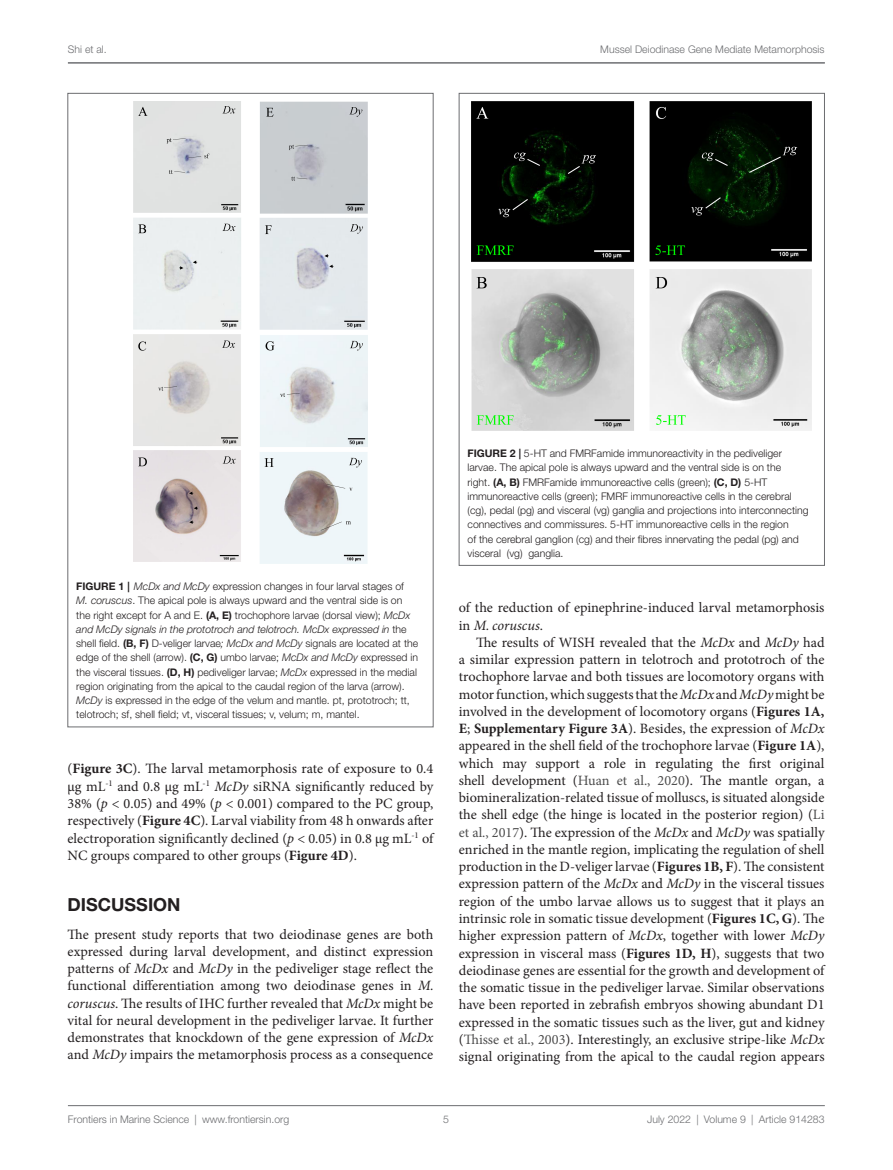
<style>
.page{position:relative;width:893px;height:1170px;background:#fff}
.page>*{position:absolute;margin:0;border:0;box-sizing:border-box;transform-origin:0 0}
.SecHeadA{font:700 18px "Helvetica Neue LT Std";color:#231f20}
.ParaIndent{font:14.25px/17.2px "Minion Pro";color:#231f20;text-align:justify}
.Para{font:14.25px/17.2px "Minion Pro";color:#231f20;text-align:justify}
.FigCaption{font:300 10.5px/14.2px "Helvetica Neue LT Std";color:#231f20}
.t1{font:300 10.5px "Helvetica Neue LT Std";color:#6c6d70}
.s1{font-weight:700}
.s2{font-style:italic}
.s3{color:#4d4d4d}
</style>
<div class="page">
<hr style="left:68px;top:1105px;width:757px;height:1px;background:#6c6d70">
<hr style="left:68px;top:63px;width:757px;height:1px;background:#6c6d70">
<img style="left:134px;top:102px;width:233px;height:461px">
<img style="left:472px;top:102px;width:340px;height:328px">
<p class="t1" style="left:68px;top:43px;width:40px">Shi et al.</p>
<p class="t1" style="left:600px;top:43px;width:226px">Mussel Deiodinase Gene Mediate Metamorphosis</p>
<p class="FigCaption" style="left:76px;top:579px;width:343px"><span class="s1">FIGURE 1 |</span> <span class="s2">McDx and McDy</span> expression changes in four larval stages of <span class="s2">M. coruscus</span>. The apical pole is always upward and the ventral side is on the right except for A and E. <span class="s1">(A, E)</span> trochophore larvae (dorsal view); <span class="s2">McDx and McDy signals in the prototroch and telotroch. McDx expressed in</span> the shell field. <span class="s1">(B, F)</span> D-veliger larvae<span class="s2">; McDx and McDy</span> signals are located at the edge of the shell (arrow). <span class="s1">(C, G)</span> umbo larvae; <span class="s2">McDx and McDy</span> expressed in the visceral tissues. <span class="s1">(D, H)</span> pediveliger larvae; <span class="s2">McDx</span> expressed in the medial region originating from the apical to the caudal region of the larva (arrow).<br><span class="s2">McDy</span> is expressed in the edge of the velum and mantle. pt, prototroch; tt, telotroch; sf, shell field; vt, visceral tissues; v, velum; m, mantel.</p>
<p class="ParaIndent" style="left:68px;top:760px;width:367px">(<span class="s1">Figure 3C</span>). The larval metamorphosis rate of exposure to 0.4 μg mL<sup>-1</sup> and 0.8 μg mL<sup>-1</sup> <span class="s2">McDy</span> siRNA significantly reduced by 38% (<span class="s2">p</span> &lt; 0.05) and 49% (<span class="s2">p</span> &lt; 0.001) compared to the PC group, respectively (<span class="s1">Figure 4C</span>). Larval viability from 48 h onwards after electroporation significantly declined (<span class="s2">p</span> &lt; 0.05) in 0.8 μg mL<sup>-1</sup> of NC groups compared to other groups (<span class="s1">Figure 4D</span>).</p>
<p class="SecHeadA" style="left:68px;top:893px;width:115px">DISCUSSION</p>
<p class="Para" style="left:68px;top:925px;width:368px">The present study reports that two deiodinase genes are both expressed during larval development, and distinct expression patterns of <span class="s2">McDx</span> and <span class="s2">McDy</span> in the pediveliger stage reflect the functional differentiation among two deiodinase genes in <span class="s2">M. coruscus</span>. The results of IHC further revealed that <span class="s2">McDx</span> might be vital for neural development in the pediveliger larvae. It further demonstrates that knockdown of the gene expression of <span class="s2">McDx </span>and <span class="s2">McDy</span> impairs the metamorphosis process as a consequence</p>
<p class="FigCaption" style="left:468px;top:446px;width:342px"><span class="s1">FIGURE 2 |</span> 5-HT and FMRFamide immunoreactivity in the pediveliger larvae. The apical pole is always upward and the ventral side is on the<br>right. <span class="s1">(A, B)</span> FMRFamide immunoreactive cells (green); <span class="s1">(C, D)</span> 5-HT immunoreactive cells (green); FMRF immunoreactive cells in the cerebral (cg), pedal (pg) and visceral (vg) ganglia and projections into interconnecting connectives and commissures. 5-HT immunoreactive cells in the region<br>of the cerebral ganglion (cg) and their fibres innervating the pedal (pg) and visceral (vg) ganglia.</p>
<p class="Para" style="left:459px;top:599px;width:367px">of the reduction of epinephrine-induced larval metamorphosis in <span class="s2">M. coruscus</span>.</p>
<p class="ParaIndent" style="left:459px;top:633px;width:367px;text-indent:17px">The results of WISH revealed that the <span class="s2">McDx</span> and <span class="s2">McDy</span> had a similar expression pattern in telotroch and prototroch of the trochophore larvae and both tissues are locomotory organs with motor function, which suggests that the <span class="s2">McDx</span> and <span class="s2">McDy</span> might be involved in the development of locomotory organs (<span class="s1">Figures 1A, E</span>; <span class="s1">Supplementary Figure 3A</span>). Besides, the expression of <span class="s2">McDx </span>appeared in the shell field of the trochophore larvae (<span class="s1">Figure 1A</span>), which may support a role in regulating the first original shell development (<span class="s3">Huan et al., 2020</span>). The mantle organ, a biomineralization-related tissue of molluscs, is situated alongside the shell edge (the hinge is located in the posterior region) (<span class="s3">Li et al., 2017</span>). The expression of the <span class="s2">McDx</span> and <span class="s2">McDy</span> was spatially enriched in the mantle region, implicating the regulation of shell production in the D-veliger larvae (<span class="s1">Figures 1B, F</span>). The consistent expression pattern of the <span class="s2">McDx</span> and <span class="s2">McDy</span> in the visceral tissues region of the umbo larvae allows us to suggest that it plays an intrinsic role in somatic tissue development (<span class="s1">Figures 1C, G</span>). The higher expression pattern of <span class="s2">McDx</span>, together with lower <span class="s2">McDy </span>expression in visceral mass (<span class="s1">Figures 1D, H</span>), suggests that two deiodinase genes are essential for the growth and development of the somatic tissue in the pediveliger larvae. Similar observations have been reported in zebrafish embryos showing abundant D1 expressed in the somatic tissues such as the liver, gut and kidney (<span class="s3">Thisse et al., 2003</span>). Interestingly, an exclusive stripe-like <span class="s2">McDx </span>signal originating from the apical to the caudal region appears</p>
<p class="t1" style="left:68px;top:1112px;width:223px">Frontiers in Marine Science | www.frontiersin.org</p>
<p class="t1" style="left:443px;top:1112px;width:7px">5</p>
<p class="t1" style="left:647px;top:1112px;width:179px">July 2022 | Volume 9 | Article 914283</p>
</div>
